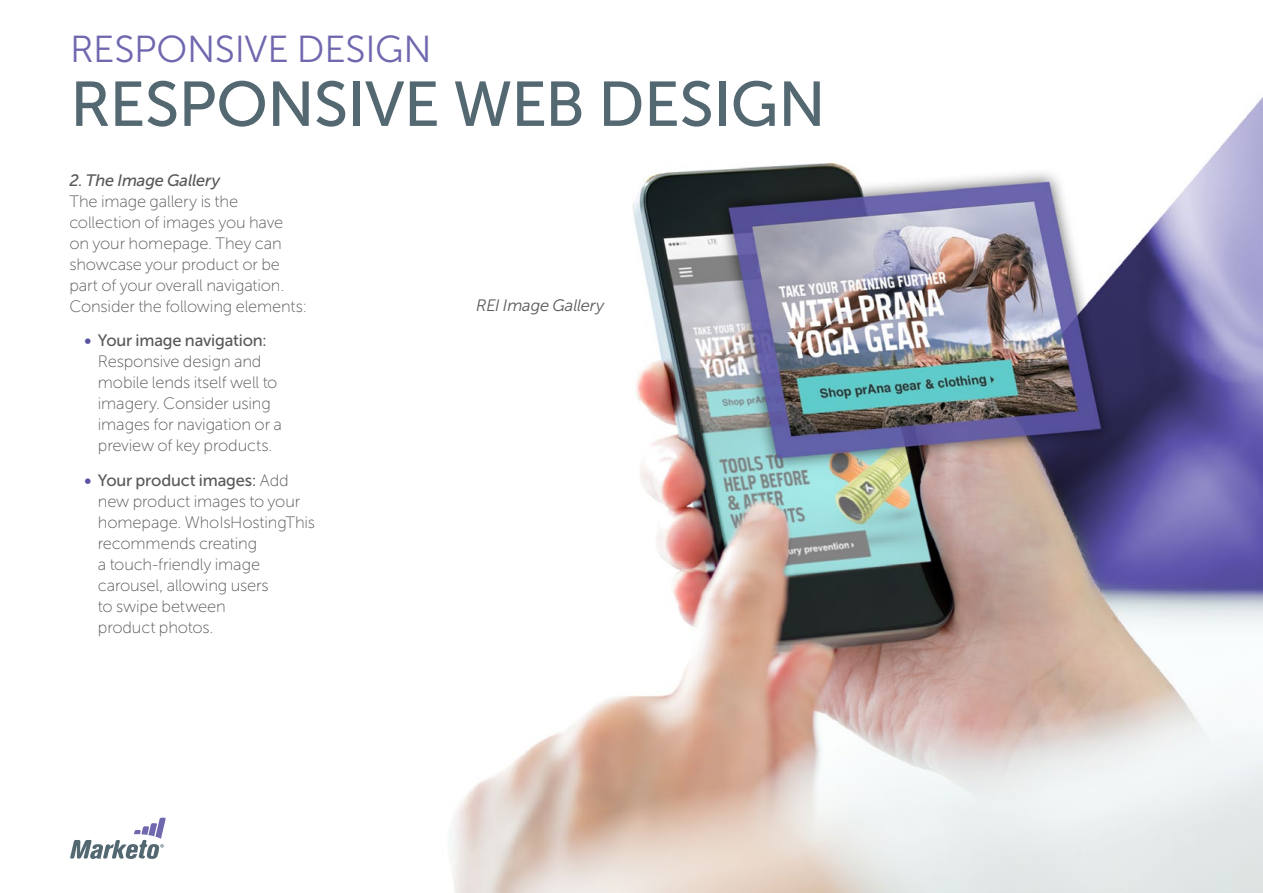
<style>
.page{position:relative;width:1263px;height:893px;background:#fff}
.page>*{position:absolute;margin:0;border:0;box-sizing:border-box;transform-origin:0 0}
.t1{font:600 63px "Marketo Sans";letter-spacing:-.015em;color:#546872}
.t2{font:37.5px "Marketo Sans";letter-spacing:-.01em;color:#6f68af}
.t3{font:300 16.5px/21px "Marketo Sans";letter-spacing:-.01em;color:#58595b}
.t4{font:italic 600 16.5px "Marketo Sans";letter-spacing:-.01em;color:#58595b}
.t5{font:italic 16.5px "Marketo Sans";letter-spacing:-.01em;color:#58595b}
.s1{font-weight:700;color:#5a54a4}
.s2{font-weight:600}
</style>
<div class="page">
<img style="left:450px;top:97px;width:813px;height:796px">
<svg style="left:70px;top:818px;width:96px;height:41px"></svg>
<h2 class="t2" style="left:70px;top:29px;width:363px">RESPONSIVE DESIGN</h2>
<h1 class="t1" style="left:70px;top:70px;width:757px">RESPONSIVE WEB DESIGN</h1>
<p class="t4" style="left:69px;top:171px;width:152px">2. The Image Gallery</p>
<p class="t3" style="left:69px;top:191px;width:239px">The image gallery is the collection of images you have<br>on your homepage. They can showcase your product or be part of your overall navigation.<br>Consider the following elements:</p>
<p class="t3" style="left:98px;top:330px;width:186px;text-indent:-13px"><span class="s1">•</span> <span class="s2">Your image navigation:<br></span>Responsive design and mobile lends itself well to imagery. Consider using images for navigation or a preview of key products.</p>
<p class="t3" style="left:98px;top:470px;width:219px;text-indent:-13px"><span class="s1">•</span> <span class="s2">Your product images:</span> Add new product images to your homepage. WhoIsHostingThis recommends creating<br>a touch-friendly image carousel, allowing users<br>to swipe between<br>product photos.</p>
<p class="t5" style="left:476px;top:296px;width:130px">REI Image Gallery</p>
</div>
